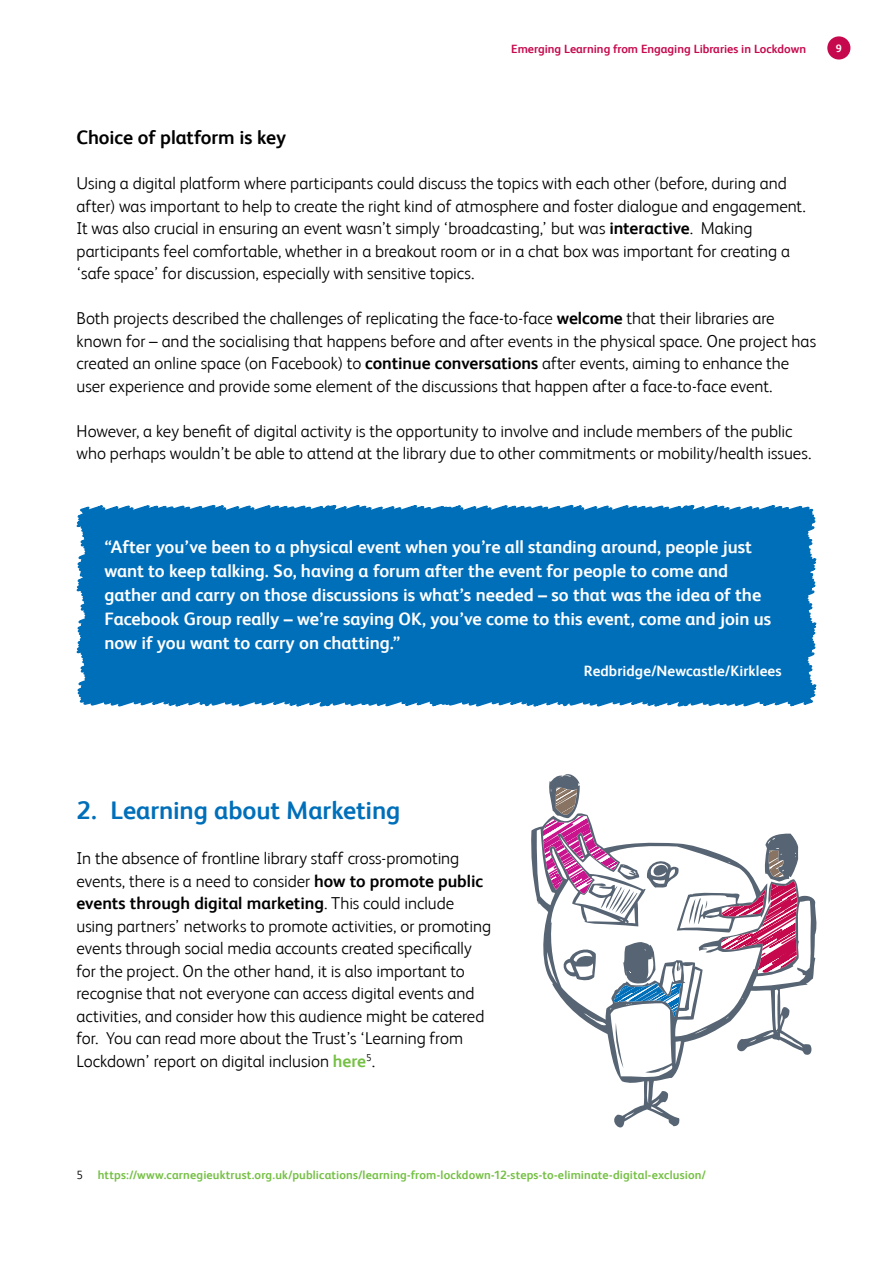
<style>
.page{position:relative;width:893px;height:1263px;background:#fff}
.page>*{position:absolute;margin:0;border:0;box-sizing:border-box;transform-origin:0 0}
.t1{font:700 25.5px "FS Albert";letter-spacing:-.005em;color:#006fba}
.t2{font:700 19.5px "FS Albert";letter-spacing:-.005em;color:#000}
.t3{font:700 18px/24px "FS Albert";letter-spacing:-.005em;color:#fff}
.t4{font:300 17.25px/22.5px "FS Albert";color:#000}
.t5{font:700 15px "FS Albert";letter-spacing:.005em;color:#fff}
.t6{font:700 12px "FS Albert";letter-spacing:.01em;color:#75c044}
.t7{font:700 12px "FS Albert";color:#c6094d}
.t8{font:700 10.65px "FS Albert";color:#fff}
.s1{font-weight:700}
.s2{font-weight:700;color:#75c044}
.s3{font-weight:300;color:#000}
</style>
<div class="page">
<div style="left:827px;top:36px;width:23px;height:24px;background:#c6094d;border-radius:50%"></div>
<svg style="left:531px;top:828px;width:286px;height:300px"></svg>
<svg style="left:536px;top:774px;width:275px;height:344px"></svg>
<svg style="left:76px;top:504px;width:741px;height:203px"></svg>
<div style="left:87px;top:521px;width:712px;height:172px;background:#006fba"></div>
<div style="left:86px;top:521px;width:714px;height:173px;border:2px solid #006fba"></div>
<p class="t7" style="left:511px;top:42px;width:296px">Emerging Learning from Engaging Libraries in Lockdown</p>
<p class="t8" style="left:836px;top:42px;width:8px">9</p>
<p class="t2" style="left:77px;top:126px;width:211px">Choice of platform is key</p>
<p class="t4" style="left:77px;top:172px;width:731px">Using a digital platform where participants could discuss the topics with each other (before, during and after) was important to help to create the right kind of atmosphere and foster dialogue and engagement.<br>It was also crucial in ensuring an event wasn’t simply ‘broadcasting,’ but was <span class="s1">interactive</span>. Making participants feel comfortable, whether in a breakout room or in a chat box was important for creating a ‘safe space’ for discussion, especially with sensitive topics.</p>
<p class="t4" style="left:77px;top:307px;width:741px">Both projects described the challenges of replicating the face-to-face <span class="s1">welcome</span> that their libraries are known for – and the socialising that happens before and after events in the physical space. One project has created an online space (on Facebook) to <span class="s1">continue conversations</span> after events, aiming to enhance the user experience and provide some element of the discussions that happen after a face-to-face event.</p>
<p class="t4" style="left:77px;top:419px;width:736px">However, a key benefit of digital activity is the opportunity to involve and include members of the public who perhaps wouldn’t be able to attend at the library due to other commitments or mobility/health issues.</p>
<p class="t3" style="left:104px;top:535px;width:668px">“After you’ve been to a physical event when you’re all standing around, people just want to keep talking. So, having a forum after the event for people to come and gather and carry on those discussions is what’s needed – so that was the idea of the Facebook Group really – we’re saying OK, you’ve come to this event, come and join us now if you want to carry on chatting.”</p>
<p class="t5" style="left:584px;top:662px;width:199px">Redbridge/Newcastle/Kirklees</p>
<h1 class="t1" style="left:77px;top:795px;width:325px">2. Learning about Marketing</h1>
<p class="t4" style="left:77px;top:847px;width:416px">In the absence of frontline library staff cross-promoting events, there is a need to consider <span class="s1">how to promote public events through digital marketing</span>. This could include using partners’ networks to promote activities, or promoting events through social media accounts created specifically for the project. On the other hand, it is also important to recognise that not everyone can access digital events and activities, and consider how this audience might be catered for. You can read more about the Trust’s ‘Learning from Lockdown’ report on digital inclusion <span class="s2">here</span><sup>5</sup>.</p>
<p class="t6" style="left:77px;top:1168px;width:631px"><span class="s3">5</span> https://www.carnegieuktrust.org.uk/publications/learning-from-lockdown-12-steps-to-eliminate-digital-exclusion/</p>
</div>
